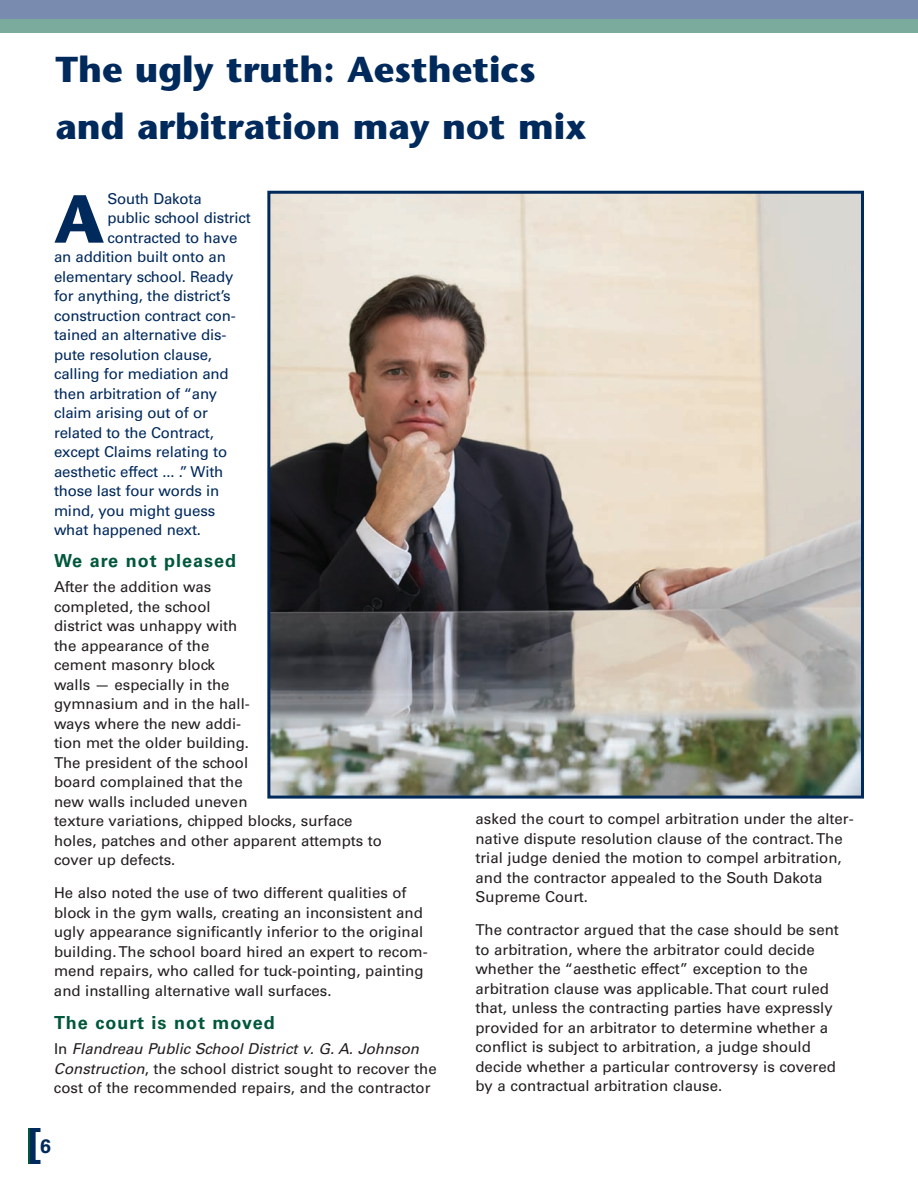
<style>
.page{position:relative;width:918px;height:1188px;background:#fff}
.page>*{position:absolute;margin:0;border:0;box-sizing:border-box;transform-origin:0 0}
.t1{font:700 67.8px "Stone Sans Std";color:#00295c}
.t2{font:700 36px/57px "Stone Sans Std";color:#00295c}
.t3{font:700 19.5px "Univers LT Std";color:#00295c}
.t4{font:700 18px "Univers LT Std";letter-spacing:.055em;color:#00573c}
.t5{font:15px/19.5px "Univers LT Std";color:#231f20}
.t6{font:15px "Univers LT Std";letter-spacing:-.01em;color:#00295c}
.s1{font-style:italic}
</style>
<div class="page">
<div style="left:0;top:0;width:918px;height:33px;background:#798cb0"></div>
<div style="left:0;top:20px;width:918px;height:13px;background:#7bab9d"></div>
<svg style="left:30px;top:1128px;width:10px;height:36px"></svg>
<hr style="left:28px;top:1128px;width:2px;height:36px;background:#00573c">
<img style="left:271px;top:195px;width:589px;height:600px">
<div style="left:267px;top:191px;width:597px;height:608px;border:3px solid #00295c"></div>
<h2 class="t2" style="left:56px;top:45px;width:533px">The ugly truth: Aesthetics and arbitration may not mix</h2>
<h1 class="t1" style="left:54px;top:193px;width:52px">A</h1>
<p class="t6" style="left:108px;top:193px;width:96px">South Dakota</p>
<p class="t6" style="left:108px;top:212px;width:145px">public school district</p>
<p class="t6" style="left:108px;top:232px;width:131px">contracted to have</p>
<p class="t6" style="left:54px;top:251px;width:173px">an addition built onto an</p>
<p class="t6" style="left:54px;top:271px;width:181px">elementary school. Ready</p>
<p class="t6" style="left:54px;top:290px;width:178px">for anything, the district’s</p>
<p class="t6" style="left:54px;top:310px;width:183px">construction contract con-</p>
<p class="t6" style="left:54px;top:329px;width:174px">tained an alternative dis-</p>
<p class="t6" style="left:54px;top:349px;width:160px">pute resolution clause,</p>
<p class="t6" style="left:54px;top:368px;width:176px">calling for mediation and</p>
<p class="t6" style="left:54px;top:388px;width:165px">then arbitration of “any</p>
<p class="t6" style="left:54px;top:407px;width:155px">claim arising out of or</p>
<p class="t6" style="left:54px;top:427px;width:161px">related to the Contract,</p>
<p class="t6" style="left:54px;top:446px;width:175px">except Claims relating to</p>
<p class="t6" style="left:54px;top:466px;width:171px">aesthetic effect ... .” With</p>
<p class="t6" style="left:54px;top:485px;width:167px">those last four words in</p>
<p class="t6" style="left:54px;top:505px;width:163px">mind, you might guess</p>
<p class="t6" style="left:54px;top:524px;width:149px">what happened next.</p>
<p class="t4" style="left:54px;top:554px;width:184px">We are not pleased</p>
<p class="t5" style="left:54px;top:578px;width:330px">After the addition was<br>completed, the school<br>district was unhappy with<br>the appearance of the<br>cement masonry block<br>walls — especially in the<br>gymnasium and in the hall-<br>ways where the new addi-<br>tion met the older building.<br>The president of the school<br>board complained that the<br>new walls included uneven<br>texture variations, chipped blocks, surface holes, patches and other apparent attempts to cover up defects.</p>
<p class="t5" style="left:54px;top:884px;width:375px">He also noted the use of two different qualities of block in the gym walls, creating an inconsistent and ugly appearance significantly inferior to the original building. The school board hired an expert to recom&shy;mend repairs, who called for tuck-pointing, painting and installing alternative wall surfaces.</p>
<p class="t4" style="left:54px;top:1016px;width:222px">The court is not moved</p>
<p class="t5" style="left:54px;top:1040px;width:384px">In <span class="s1">Flandreau Public School District v. G. A. Johnson<br>Construction</span>, the school district sought to recover the cost of the recommended repairs, and the contractor</p>
<h3 class="t3" style="left:40px;top:1139px;width:12px">6</h3>
<p class="t5" style="left:475px;top:811px;width:380px">asked the court to compel arbitration under the alter&shy;native dispute resolution clause of the contract. The trial judge denied the motion to compel arbitration, and the contractor appealed to the South Dakota Supreme Court.</p>
<p class="t5" style="left:475px;top:922px;width:365px">The contractor argued that the case should be sent to arbitration, where the arbitrator could decide whether the “aesthetic effect” exception to the arbitration clause was applicable. That court ruled that, unless the contracting parties have expressly provided for an arbitrator to determine whether a conflict is subject to arbitration, a judge should decide whether a particular controversy is covered by a contractual arbitration clause.</p>
</div>
